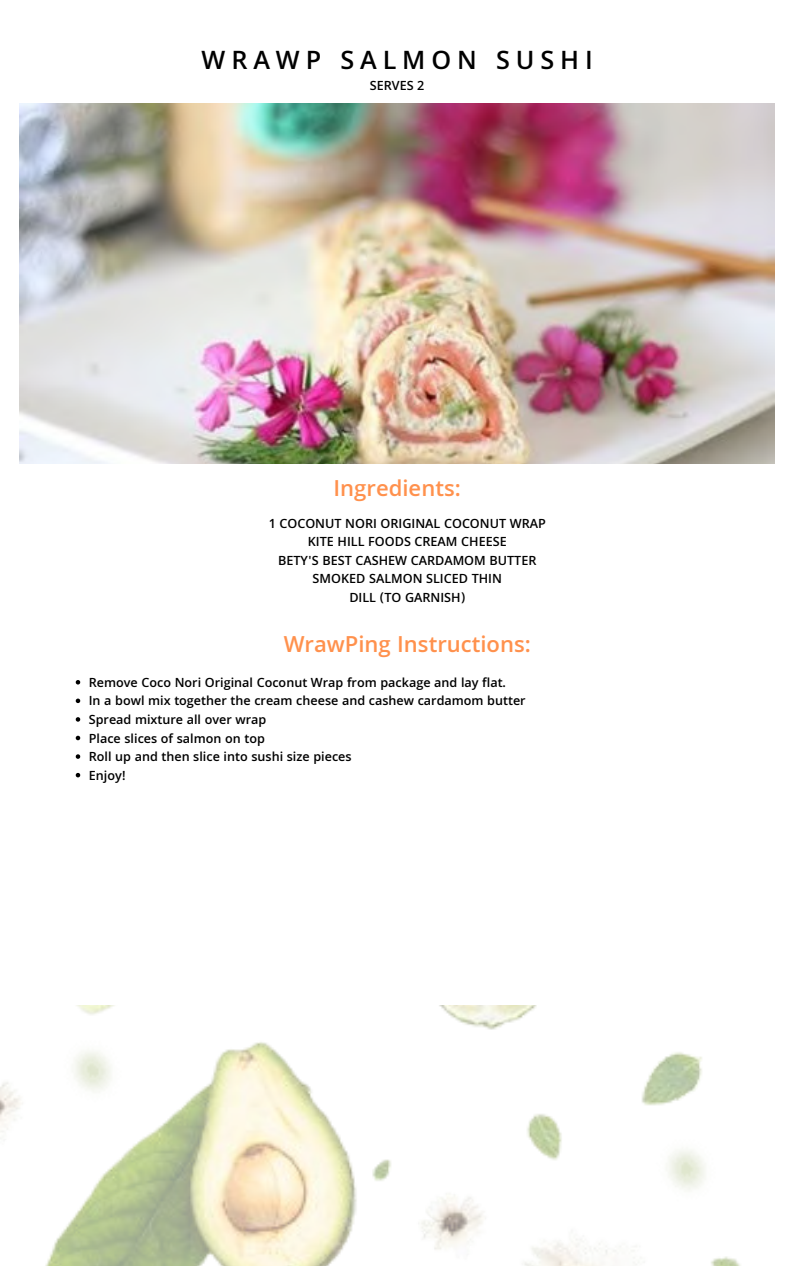
<style>
.page{position:relative;width:794px;height:1266px;background:#fff}
.page>*{position:absolute;margin:0;border:0;box-sizing:border-box;transform-origin:0 0}
.t1{font:600 27px "Khula";letter-spacing:.22em;color:#000}
.t2{font:600 23.62px "Khula";color:#ff914d}
.t3{font:600 13.5px/18.6px "Khula";color:#000;text-align:center}
</style>
<div class="page">
<img style="left:19px;top:104px;width:755px;height:359px">
<img style="left:0;top:1005px;width:741px;height:261px">
<svg style="left:76px;top:680px;width:4px;height:4px"></svg>
<svg style="left:76px;top:698px;width:4px;height:5px"></svg>
<svg style="left:76px;top:717px;width:4px;height:4px"></svg>
<svg style="left:76px;top:736px;width:4px;height:4px"></svg>
<svg style="left:76px;top:754px;width:4px;height:5px"></svg>
<svg style="left:76px;top:773px;width:4px;height:4px"></svg>
<h1 class="t1" style="left:201px;top:43px;width:392px">WRAWP SALMON SUSHI</h1>
<p class="t3" style="left:369px;top:76px;width:56px">SERVES 2</p>
<h2 class="t2" style="left:333px;top:474px;width:129px">Ingredients:</h2>
<p class="t3" style="left:268px;top:513px;width:278px">1 COCONUT NORI ORIGINAL COCONUT WRAP<br>KITE HILL FOODS CREAM CHEESE<br>BETY'S BEST CASHEW CARDAMOM BUTTER<br>SMOKED SALMON SLICED THIN<br>DILL (TO GARNISH)</p>
<h2 class="t2" style="left:283px;top:630px;width:248px">WrawPing Instructions:</h2>
<p class="t3" style="left:89px;top:673px;width:438px;text-align:left">Remove Coco Nori Original Coconut Wrap from package and lay flat.<br>In a bowl mix together the cream cheese and cashew cardamom butter Spread mixture all over wrap<br>Place slices of salmon on top<br>Roll up and then slice into sushi size pieces<br>Enjoy!</p>
</div>
